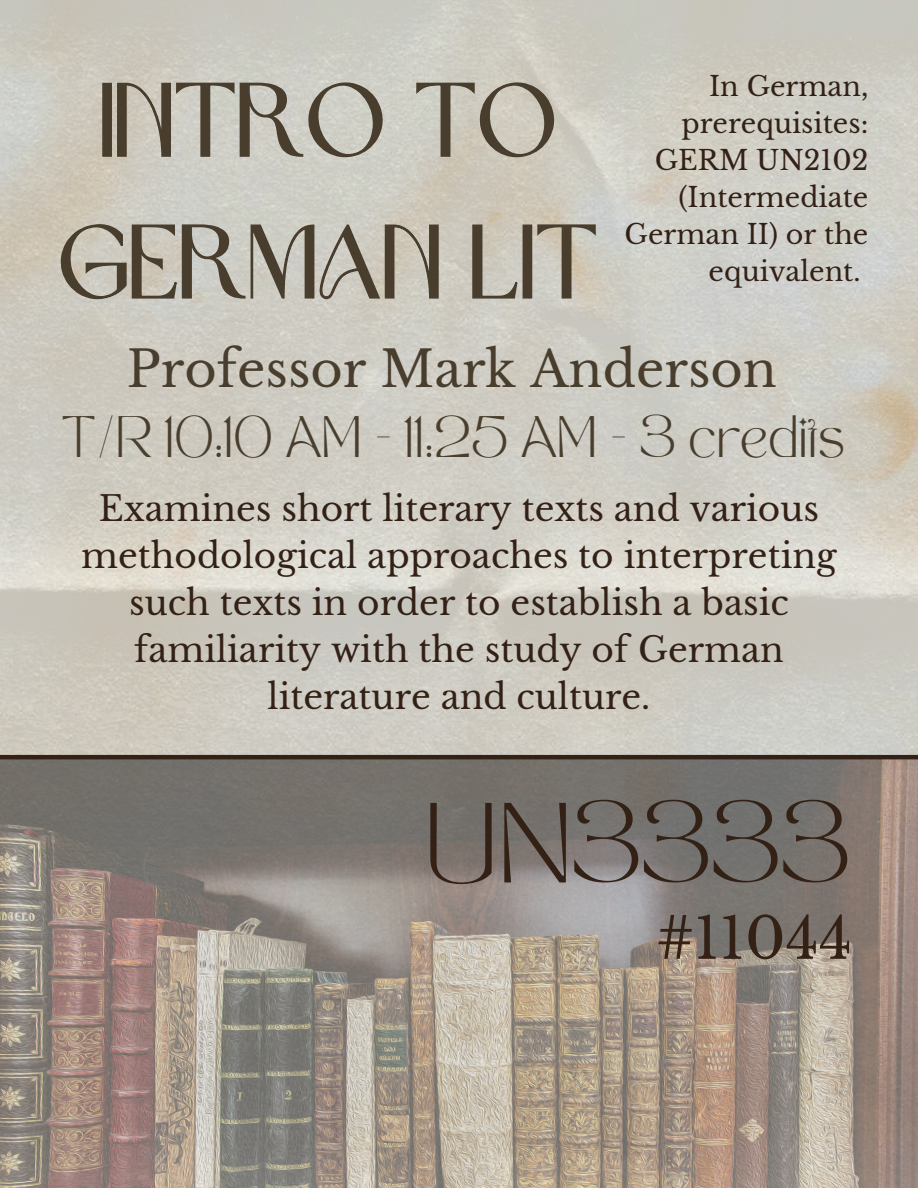
<style>
.page{position:relative;width:918px;height:1188px;background:#fff}
.page>*{position:absolute;margin:0;border:0;box-sizing:border-box;transform-origin:0 0}
.t1{font:102px/141.8px "Brown Sugar";color:#493e2d;text-align:center}
.t2{font:79.5px "TAN MON CHERI Regular";color:#332116}
.t3{font:57px "Libre Baskerville";color:#332116}
.t4{font:49.5px "Libre Baskerville";color:#493e2d}
.t5{font:40.95px "TAN MON CHERI Regular";color:#493e2d}
.t6{font:34.35px/47.1px "Libre Baskerville";color:#332116;text-align:center}
.t7{font:27px/37.2px "Libre Baskerville";color:#332116;text-align:right}
</style>
<div class="page">
<img style="left:0;top:759px;width:918px;height:429px">
<svg style="left:101px;top:79px;width:453px;height:99px;background:#c0bdb2"></svg>
<svg style="left:61px;top:217px;width:536px;height:103px;background:#bebaaf"></svg>
<hr style="left:0;top:755px;width:918px;height:4px;background:#332116">
<p class="t1" style="left:58px;top:59px;width:542px">INTRO TO<br>GERMAN LIT</p>
<p class="t7" style="left:625px;top:68px;width:245px">In German, prerequisites:<br>GERM UN2102 (Intermediate<br>German II) or the equivalent.</p>
<p class="t4" style="left:127px;top:339px;width:652px">Professor Mark Anderson</p>
<p class="t5" style="left:60px;top:415px;width:786px">T/R 10:10 AM - 11:25 AM - 3 credits</p>
<p class="t6" style="left:81px;top:485px;width:757px">Examines short literary texts and various methodological approaches to interpreting such texts in order to establish a basic familiarity with the study of German literature and culture.</p>
<p class="t2" style="left:424px;top:801px;width:428px">UN3333</p>
<p class="t3" style="left:656px;top:904px;width:198px">#11044</p>
</div>
